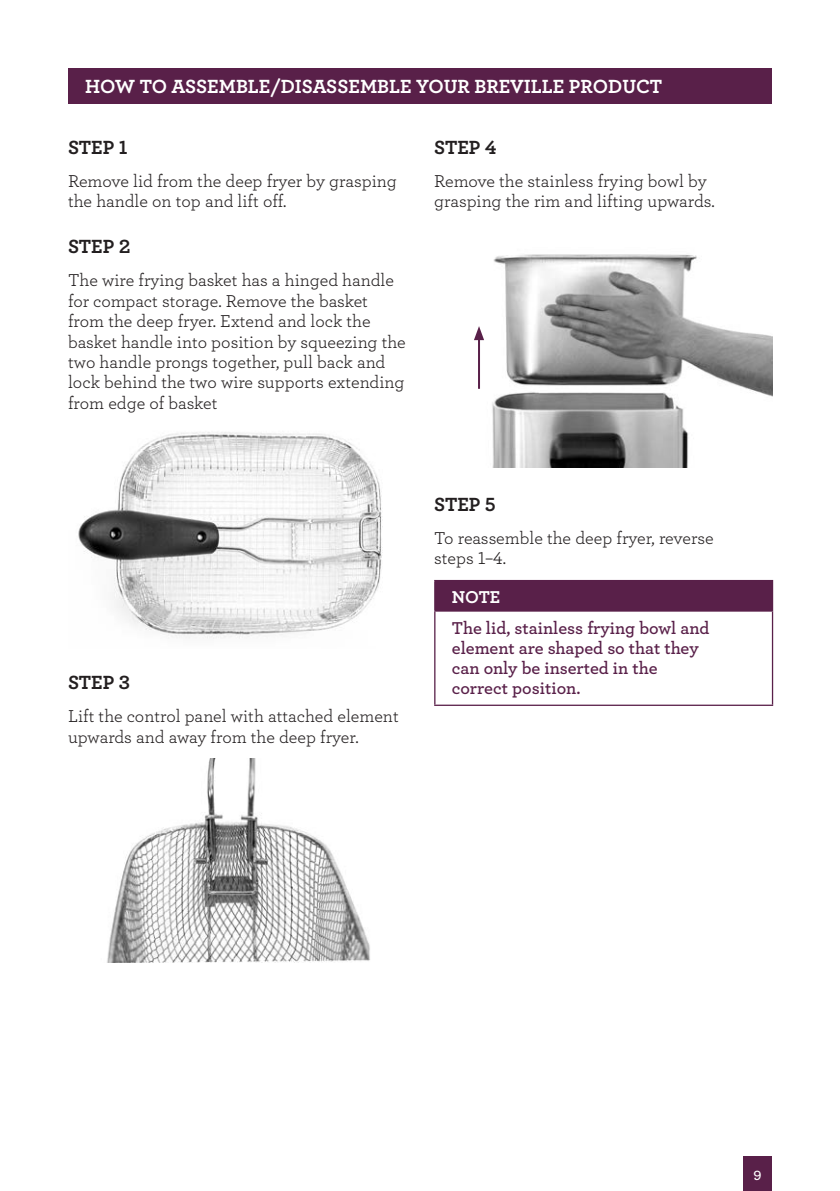
<style>
.page{position:relative;width:840px;height:1191px;background:#fff}
.page>*{position:absolute;margin:0;border:0;box-sizing:border-box;transform-origin:0 0}
.t1{font:20px "Archer Bold LF";color:#fff}
.t2{font:20px "Archer Bold LF";letter-spacing:-.015em;color:#231f20}
.t3{font:18px/20.4px "Archer Book LF";color:#231f20}
.t4{font:18px/20px "Archer Semibold LF";color:#592049}
.t5{font:18px "Archer Bold LF";color:#fff}
.t6{font:14px "Archer Semibold LF";color:#fff}
</style>
<div class="page">
<div style="left:68px;top:68px;width:703px;height:36px;background:#592049"></div>
<div style="left:743px;top:1157px;width:28px;height:34px;background:#592049"></div>
<img style="left:78px;top:432px;width:305px;height:207px">
<img style="left:107px;top:758px;width:263px;height:204px">
<img style="left:474px;top:254px;width:297px;height:214px">
<div style="left:434px;top:580px;width:338px;height:31px;background:#592049"></div>
<svg style="left:434px;top:581px;width:1px;height:29px"></svg>
<hr style="left:434px;top:611px;width:1px;height:93px;background:#592049">
<hr style="left:771px;top:611px;width:1px;height:93px;background:#592049">
<hr style="left:434px;top:704px;width:338px;height:2px;background:#592049">
<hr style="left:477px;top:337px;width:2px;height:52px;background:#592049">
<svg style="left:474px;top:326px;width:10px;height:14px"></svg>
<p class="t1" style="left:85px;top:73px;width:345px">HOW TO ASSEMBLE/DISASSEMBLE YOUR</p>
<p class="t1" style="left:474px;top:73px;width:61px">BREVILLE</p>
<p class="t1" style="left:568px;top:73px;width:15px">PRODUCT</p>
<p class="t2" style="left:68px;top:135px;width:24px">STEP</p>
<p class="t2" style="left:119px;top:135px;width:10px">1</p>
<p class="t3" style="left:68px;top:170px;width:330px">Remove lid from the deep fryer by grasping the handle on top and lift off.</p>
<p class="t2" style="left:68px;top:234px;width:24px">STEP</p>
<p class="t2" style="left:119px;top:234px;width:13px">2</p>
<p class="t3" style="left:68px;top:270px;width:339px">The wire frying basket has a hinged handle for compact storage. Remove the basket from the deep fryer. Extend and lock the basket handle into position by squeezing the two handle prongs together, pull back and lock behind the two wire supports extending from edge of basket</p>
<p class="t2" style="left:434px;top:135px;width:24px">STEP</p>
<p class="t2" style="left:484px;top:135px;width:13px">4</p>
<p class="t3" style="left:434px;top:170px;width:282px">Remove the stainless frying bowl by grasping the rim and lifting upwards.</p>
<p class="t2" style="left:68px;top:670px;width:24px">STEP</p>
<p class="t2" style="left:119px;top:670px;width:13px">3</p>
<p class="t3" style="left:68px;top:705px;width:332px">Lift the control panel with attached element upwards and away from the deep fryer.</p>
<p class="t2" style="left:434px;top:491px;width:24px">STEP</p>
<p class="t2" style="left:484px;top:491px;width:12px">5</p>
<p class="t3" style="left:434px;top:527px;width:281px">To reassemble the deep fryer, reverse steps 1–4.</p>
<p class="t5" style="left:451px;top:585px;width:50px">NOTE</p>
<p class="t4" style="left:451px;top:617px;width:259px">The lid, stainless frying bowl and element are shaped so that they can only be inserted in the correct position.</p>
<p class="t6" style="left:753px;top:1166px;width:10px">9</p>
</div>
